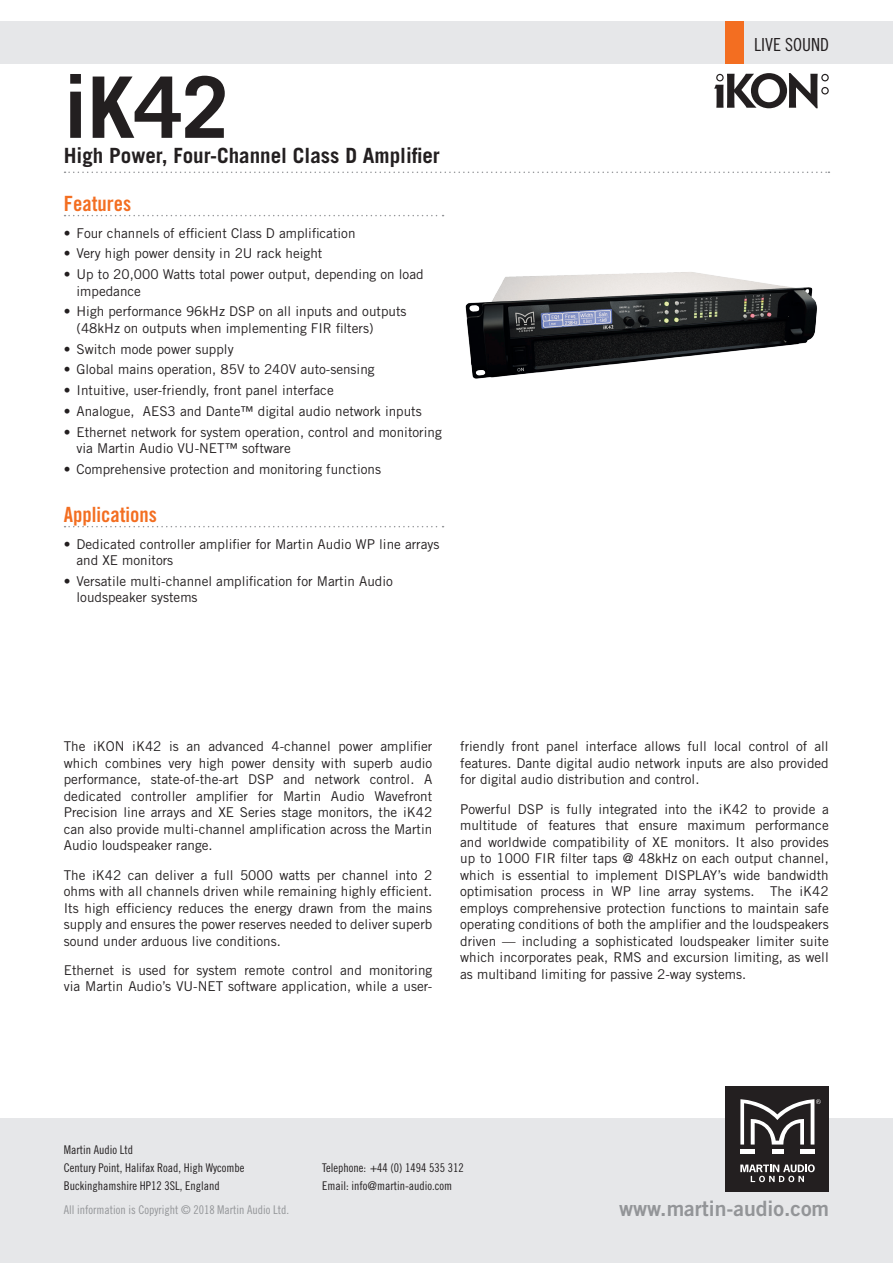
<style>
.page{position:relative;width:893px;height:1263px;background:#fff}
.page>*{position:absolute;margin:0;border:0;box-sizing:border-box;transform-origin:0 0}
.t1{font:700 84.9px "Trade Gothic";color:#231f20}
.t2{font:21.15px "Trade Gothic Bold Two";color:#939598}
.t3{font:700 21px "Trade Gothic";color:#231f20}
.t4{font:21px "Trade Gothic Bold Cond Twenty";color:#f36e21}
.t5{font:18px "Trade Gothic Cond Eighteen";color:#231f20}
.t6{font:13.5px/16.5px "Trade Gothic";color:#231f20}
.t7{font:12px/18px "Trade Gothic Cond Eighteen";color:#231f20}
.t8{font:12px "Trade Gothic Cond Eighteen";color:#939598}
</style>
<div class="page">
<div style="left:0;top:21px;width:893px;height:43px;background:#e6e7e9"></div>
<div style="left:0;top:1118px;width:893px;height:145px;background:#e6e7e9"></div>
<div style="left:725px;top:1086px;width:104px;height:106px;background:#231f20"></div>
<div style="left:740px;top:1149px;width:15px;height:5px;background:#fff"></div>
<div style="left:800px;top:1149px;width:14px;height:5px;background:#fff"></div>
<div style="left:772px;top:1149px;width:11px;height:5px;background:#fff"></div>
<svg style="left:740px;top:1164px;width:75px;height:18px"></svg>
<svg style="left:740px;top:1099px;width:81px;height:46px"></svg>
<div style="left:725px;top:21px;width:19px;height:43px;background:#f36e21"></div>
<svg style="left:65px;top:172px;width:764px;height:1px"></svg>
<svg style="left:65px;top:215px;width:379px;height:1px"></svg>
<svg style="left:65px;top:526px;width:379px;height:1px"></svg>
<svg style="left:714px;top:73px;width:115px;height:35px"></svg>
<img style="left:465px;top:272px;width:352px;height:107px">
<h1 class="t1" style="left:64px;top:55px;width:167px">iK42</h1>
<h3 class="t3" style="left:64px;top:143px;width:378px">High Power, Four-Channel Class D Amplifier</h3>
<h3 class="t4" style="left:64px;top:190px;width:69px">Features</h3>
<p class="t6" style="left:64px;top:224px;width:293px">• Four channels of efficient Class D amplification</p>
<p class="t6" style="left:64px;top:245px;width:260px">• Very high power density in 2U rack height</p>
<p class="t6" style="left:77px;top:266px;width:349px;text-indent:-13px">• Up to 20,000 Watts total power output, depending on load impedance</p>
<p class="t6" style="left:77px;top:303px;width:331px;text-indent:-13px">• High performance 96kHz DSP on all inputs and outputs (48kHz on outputs when implementing FIR filters)</p>
<p class="t6" style="left:64px;top:340px;width:171px">• Switch mode power supply</p>
<p class="t6" style="left:64px;top:361px;width:312px">• Global mains operation, 85V to 240V auto-sensing</p>
<p class="t6" style="left:64px;top:382px;width:271px">• Intuitive, user-friendly, front panel interface</p>
<p class="t6" style="left:64px;top:403px;width:359px">• Analogue, AES3 and Dante™ digital audio network inputs</p>
<p class="t6" style="left:77px;top:423px;width:367px;text-indent:-13px">• Ethernet network for system operation, control and monitoring via Martin Audio VU-NET™ software</p>
<p class="t6" style="left:64px;top:461px;width:319px">• Comprehensive protection and monitoring functions</p>
<h3 class="t4" style="left:64px;top:501px;width:95px">Applications</h3>
<p class="t6" style="left:77px;top:535px;width:364px;text-indent:-13px">• Dedicated controller amplifier for Martin Audio WP line arrays and XE monitors</p>
<p class="t6" style="left:77px;top:573px;width:318px;text-indent:-13px">• Versatile multi-channel amplification for Martin Audio loudspeaker systems</p>
<h3 class="t5" style="left:754px;top:34px;width:76px">LIVE SOUND</h3>
<p class="t6" style="left:64px;top:738px;width:370px;text-align:justify">The iKON iK42 is an advanced 4-channel power amplifier which combines very high power density with superb audio performance, state-of-the-art DSP and network control. A dedicated controller amplifier for Martin Audio Wavefront Precision line arrays and XE Series stage monitors, the iK42 can also provide multi-channel amplification across the Martin Audio loudspeaker range.</p>
<p class="t6" style="left:64px;top:866px;width:370px;text-align:justify">The iK42 can deliver a full 5000 watts per channel into 2 ohms with all channels driven while remaining highly efficient.<br>Its high efficiency reduces the energy drawn from the mains supply and ensures the power reserves needed to deliver superb sound under arduous live conditions.</p>
<p class="t6" style="left:64px;top:962px;width:370px">Ethernet is used for system remote control and monitoring via Martin Audio’s VU-NET software application, while a user-</p>
<p class="t6" style="left:460px;top:738px;width:370px;text-align:justify">friendly front panel interface allows full local control of all features. Dante digital audio network inputs are also provided for digital audio distribution and control.</p>
<p class="t6" style="left:460px;top:800px;width:370px;text-align:justify">Powerful DSP is fully integrated into the iK42 to provide a multitude of features that ensure maximum performance and worldwide compatibility of XE monitors. It also provides up to 1000 FIR filter taps @ 48kHz on each output channel, which is essential to implement DISPLAY’s wide bandwidth optimisation process in WP line array systems. The iK42 employs comprehensive protection functions to maintain safe operating conditions of both the amplifier and the loudspeakers driven — including a sophisticated loudspeaker limiter suite which incorporates peak, RMS and excursion limiting, as well as multiband limiting for passive 2-way systems.</p>
<p class="t7" style="left:64px;top:1140px;width:182px">Martin Audio Ltd<br>Century Point, Halifax Road, High Wycombe<br>Buckinghamshire HP12 3SL, England</p>
<p class="t8" style="left:64px;top:1202px;width:227px">All information is Copyright © 2018 Martin Audio Ltd.</p>
<p class="t7" style="left:322px;top:1158px;width:143px">Telephone: +44 (0) 1494 535 312<br>Email: info@martin-audio.com</p>
<h2 class="t2" style="left:619px;top:1196px;width:212px">www.martin-audio.com</h2>
</div>
